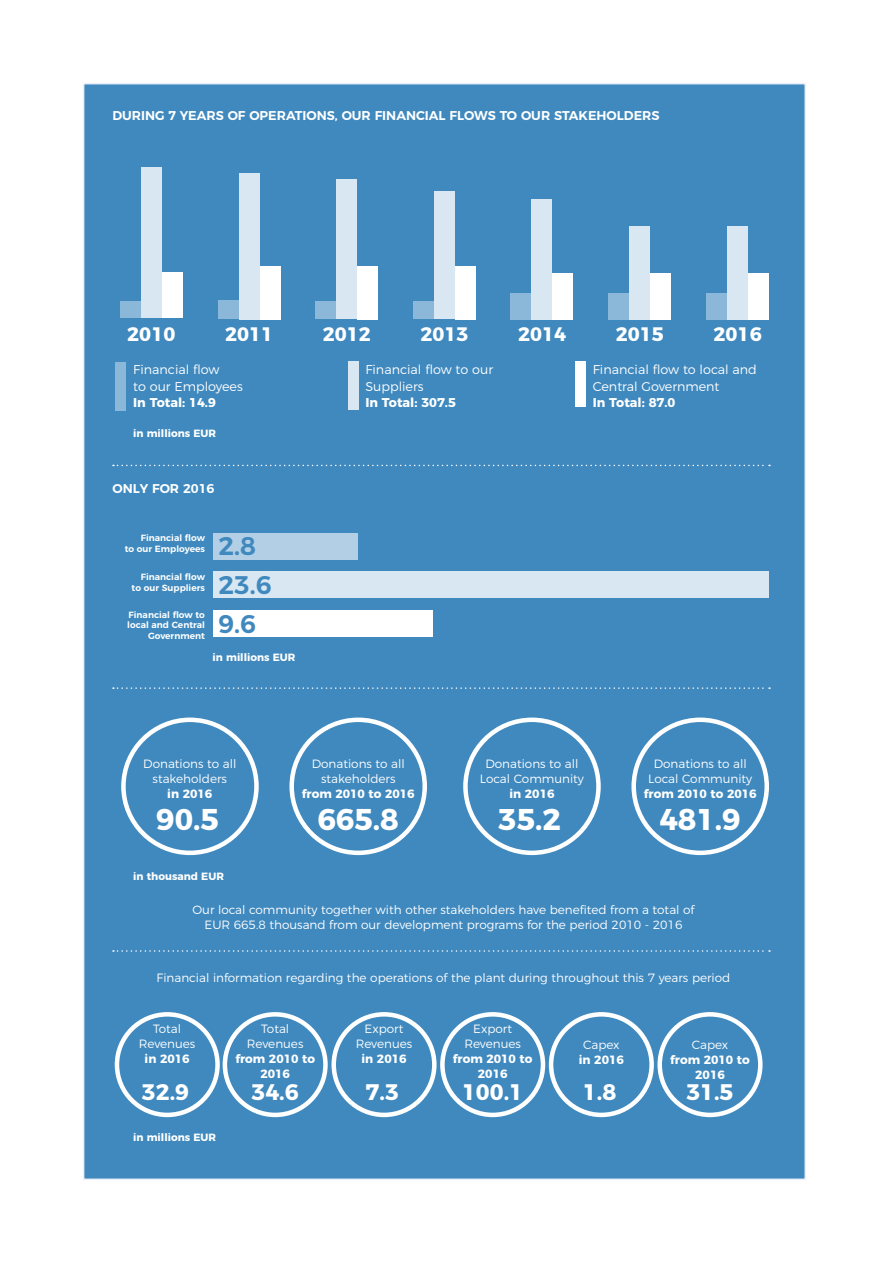
<style>
.page{position:relative;width:893px;height:1263px;background:#fff}
.page>*{position:absolute;margin:0;border:0;box-sizing:border-box;transform-origin:0 0}
.t1{font:700 30px "Montserrat";color:#fff}
.t2{font:600 25.5px/38.7px "Montserrat";color:#3f89bf}
.t3{font:700 22.5px "Montserrat";color:#fff}
.t4{font:700 19.5px "Montserrat";color:#fff}
.t5{font:300 12.75px/16.5px "Montserrat";color:#fff}
.t6{font:600 12.75px "Montserrat";color:#fff}
.t7{font:700 12.75px "Montserrat";color:#fff}
.t8{font:300 12px/15px "Montserrat";color:#fff;text-align:center}
.t9{font:700 12px/15px "Montserrat";color:#fff;text-align:center}
.t10{font:700 10.5px "Montserrat";color:#fff}
.t11{font:600 9px/10.5px "Montserrat";color:#fff;text-align:right}
</style>
<div class="page">
<div style="left:83px;top:83px;width:723px;height:1097px;background:#3f89bf;border:2px solid #eceff9"></div>
<div style="left:120px;top:302px;width:21px;height:16px;background:#8bb7d8"></div>
<div style="left:141px;top:167px;width:21px;height:151px;background:#d8e7f2"></div>
<div style="left:162px;top:273px;width:21px;height:45px;background:#fff"></div>
<div style="left:218px;top:300px;width:21px;height:19px;background:#8bb7d8"></div>
<div style="left:239px;top:173px;width:21px;height:146px;background:#d8e7f2"></div>
<div style="left:260px;top:266px;width:20px;height:53px;background:#fff"></div>
<div style="left:315px;top:302px;width:21px;height:17px;background:#8bb7d8"></div>
<div style="left:336px;top:179px;width:21px;height:140px;background:#d8e7f2"></div>
<div style="left:357px;top:266px;width:21px;height:53px;background:#fff"></div>
<div style="left:413px;top:302px;width:21px;height:17px;background:#8bb7d8"></div>
<div style="left:434px;top:192px;width:21px;height:127px;background:#d8e7f2"></div>
<div style="left:455px;top:266px;width:21px;height:53px;background:#fff"></div>
<div style="left:510px;top:293px;width:21px;height:26px;background:#8bb7d8"></div>
<div style="left:531px;top:199px;width:21px;height:120px;background:#d8e7f2"></div>
<div style="left:552px;top:273px;width:21px;height:46px;background:#fff"></div>
<div style="left:706px;top:293px;width:21px;height:26px;background:#8bb7d8"></div>
<div style="left:727px;top:226px;width:21px;height:93px;background:#d8e7f2"></div>
<div style="left:748px;top:273px;width:21px;height:46px;background:#fff"></div>
<div style="left:608px;top:293px;width:21px;height:26px;background:#8bb7d8"></div>
<div style="left:629px;top:226px;width:21px;height:93px;background:#d8e7f2"></div>
<div style="left:650px;top:273px;width:21px;height:46px;background:#fff"></div>
<div style="left:116px;top:362px;width:10px;height:48px;background:#8bb7d8"></div>
<div style="left:348px;top:361px;width:10px;height:49px;background:#d8e7f2"></div>
<div style="left:575px;top:361px;width:11px;height:46px;background:#fff"></div>
<div style="left:213px;top:571px;width:556px;height:27px;background:#d8e7f2"></div>
<div style="left:213px;top:533px;width:145px;height:26px;background:#b2cfe5"></div>
<div style="left:213px;top:610px;width:220px;height:27px;background:#fff"></div>
<svg style="left:113px;top:465px;width:657px;height:1px"></svg>
<svg style="left:113px;top:687px;width:657px;height:2px"></svg>
<svg style="left:113px;top:950px;width:657px;height:2px"></svg>
<div style="left:121px;top:717px;width:138px;height:138px;border:4px solid #fff;border-radius:50%"></div>
<div style="left:463px;top:717px;width:138px;height:138px;border:4px solid #fff;border-radius:50%"></div>
<div style="left:289px;top:717px;width:138px;height:138px;border:4px solid #fff;border-radius:50%"></div>
<div style="left:631px;top:717px;width:138px;height:138px;border:4px solid #fff;border-radius:50%"></div>
<div style="left:657px;top:1012px;width:105px;height:105px;border:4px solid #fff;border-radius:50%"></div>
<div style="left:549px;top:1012px;width:105px;height:105px;border:4px solid #fff;border-radius:50%"></div>
<div style="left:440px;top:1012px;width:105px;height:105px;border:4px solid #fff;border-radius:50%"></div>
<div style="left:115px;top:1012px;width:105px;height:105px;border:4px solid #fff;border-radius:50%"></div>
<div style="left:223px;top:1012px;width:105px;height:105px;border:4px solid #fff;border-radius:50%"></div>
<div style="left:331px;top:1012px;width:106px;height:105px;border:4px solid #fff;border-radius:50%"></div>
<p class="t6" style="left:112px;top:105px;width:549px">DURING 7 YEARS OF OPERATIONS, OUR FINANCIAL FLOWS TO OUR STAKEHOLDERS</p>
<h3 class="t4" style="left:127px;top:318px;width:50px">2010</h3>
<h3 class="t4" style="left:225px;top:318px;width:50px">2011</h3>
<h3 class="t4" style="left:323px;top:318px;width:50px">2012</h3>
<h3 class="t4" style="left:420px;top:318px;width:50px">2013</h3>
<h3 class="t4" style="left:518px;top:318px;width:50px">2014</h3>
<h3 class="t4" style="left:616px;top:318px;width:50px">2015</h3>
<h3 class="t4" style="left:714px;top:318px;width:50px">2016</h3>
<p class="t5" style="left:133px;top:361px;width:111px">Financial flow<br>to our Employees</p>
<p class="t7" style="left:133px;top:392px;width:84px">In Total: 14.9</p>
<p class="t5" style="left:365px;top:361px;width:129px">Financial flow to our<br>Suppliers</p>
<p class="t7" style="left:365px;top:392px;width:92px">In Total: 307.5</p>
<p class="t5" style="left:593px;top:361px;width:166px">Financial flow to local and<br>Central Government</p>
<p class="t7" style="left:593px;top:392px;width:84px">In Total: 87.0</p>
<p class="t10" style="left:133px;top:424px;width:84px">in millions EUR</p>
<p class="t6" style="left:112px;top:478px;width:104px">ONLY FOR 2016</p>
<p class="t11" style="left:125px;top:532px;width:82px">Financial flow<br>to our Employees</p>
<p class="t11" style="left:132px;top:571px;width:75px">Financial flow to our Suppliers</p>
<p class="t11" style="left:127px;top:608px;width:79px">Financial flow to local and Central<br>Government</p>
<h2 class="t2" style="left:218px;top:525px;width:39px">2.8</h2>
<h2 class="t2" style="left:218px;top:563px;width:55px">23.6<br>9.6</h2>
<p class="t10" style="left:213px;top:648px;width:84px">in millions EUR</p>
<p class="t8" style="left:143px;top:755px;width:95px">Donations to all stakeholders</p>
<p class="t9" style="left:167px;top:785px;width:47px">in 2016</p>
<h1 class="t1" style="left:156px;top:795px;width:64px">90.5</h1>
<p class="t10" style="left:133px;top:867px;width:92px">in thousand EUR</p>
<p class="t8" style="left:312px;top:755px;width:95px">Donations to all stakeholders</p>
<p class="t9" style="left:302px;top:785px;width:114px">from 2010 to 2016</p>
<h1 class="t1" style="left:317px;top:795px;width:83px">665.8</h1>
<p class="t8" style="left:480px;top:755px;width:106px">Donations to all<br>Local Community</p>
<p class="t9" style="left:509px;top:785px;width:47px">in 2016</p>
<h1 class="t1" style="left:498px;top:795px;width:64px">35.2</h1>
<p class="t8" style="left:648px;top:755px;width:106px">Donations to all<br>Local Community</p>
<p class="t9" style="left:644px;top:785px;width:114px">from 2010 to 2016</p>
<h1 class="t1" style="left:659px;top:795px;width:83px">481.9</h1>
<p class="t8" style="left:192px;top:901px;width:503px">Our local community together with other stakeholders have benefited from a total of<br>EUR 665.8 thousand from our development programs for the period 2010 - 2016</p>
<p class="t8" style="left:157px;top:969px;width:575px">Financial information regarding the operations of the plant during throughout this 7 years period</p>
<p class="t8" style="left:139px;top:1020px;width:58px">Total<br>Revenues</p>
<p class="t9" style="left:145px;top:1050px;width:47px">in 2016</p>
<p class="t8" style="left:247px;top:1020px;width:58px">Total<br>Revenues</p>
<p class="t9" style="left:235px;top:1050px;width:81px">from 2010 to<br>2016</p>
<p class="t8" style="left:356px;top:1020px;width:58px">Export<br>Revenues</p>
<p class="t9" style="left:361px;top:1050px;width:47px">in 2016</p>
<p class="t8" style="left:464px;top:1020px;width:58px">Export<br>Revenues</p>
<p class="t9" style="left:453px;top:1050px;width:81px">from 2010 to<br>2016</p>
<p class="t8" style="left:583px;top:1036px;width:38px">Capex</p>
<p class="t9" style="left:579px;top:1051px;width:47px">in 2016</p>
<p class="t8" style="left:692px;top:1036px;width:38px">Capex</p>
<p class="t9" style="left:670px;top:1051px;width:81px">from 2010 to<br>2016</p>
<h3 class="t3" style="left:142px;top:1073px;width:49px">32.9</h3>
<h3 class="t3" style="left:251px;top:1073px;width:49px">34.6</h3>
<h3 class="t3" style="left:366px;top:1073px;width:35px">7.3</h3>
<h3 class="t3" style="left:462px;top:1073px;width:63px">100.1</h3>
<h3 class="t3" style="left:583px;top:1073px;width:35px">1.8</h3>
<h3 class="t3" style="left:686px;top:1073px;width:49px">31.5</h3>
<p class="t10" style="left:133px;top:1129px;width:84px">in millions EUR</p>
</div>
